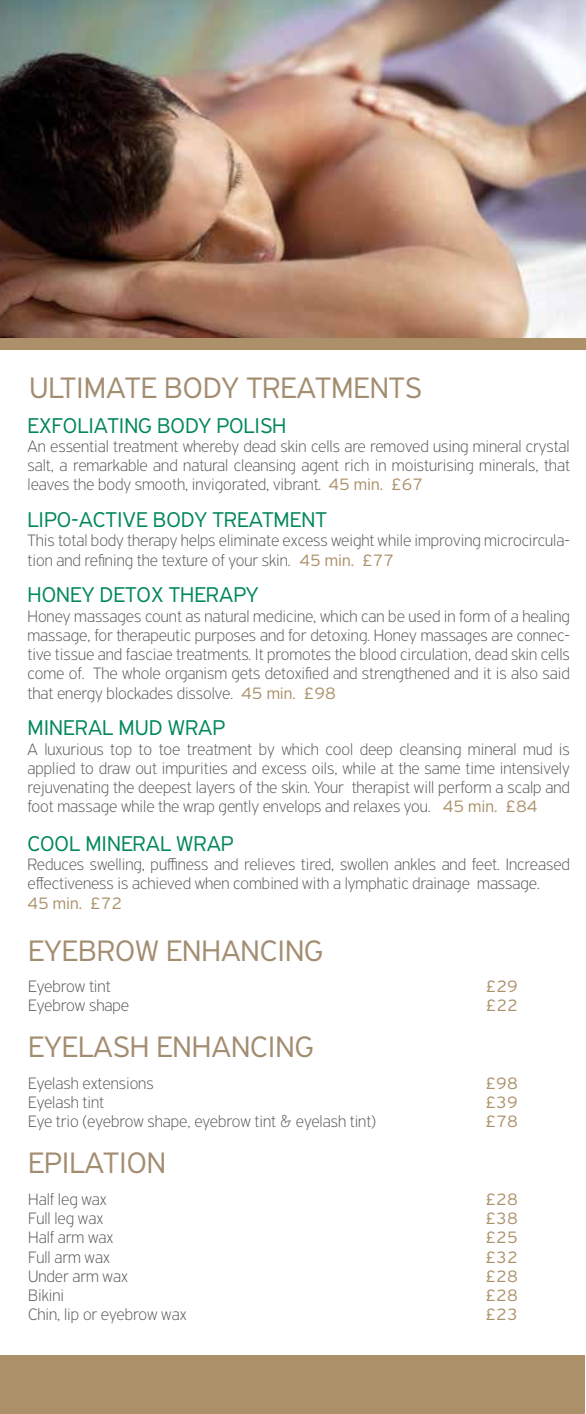
<style>
.page{position:relative;width:586px;height:1414px;background:#fff}
.page>*{position:absolute;margin:0;border:0;box-sizing:border-box;transform-origin:0 0}
.t1{font:300 31.5px "PF Highway Sans Pro";color:#a38d71}
.t2{font:300 22.75px "PF Highway Sans Pro";color:#00875a}
.t3{font:100 17.5px/19.2px "PF Highway Sans Pro";color:#58585a;text-align:justify}
.t4{font:300 17.5px "PF Highway Sans Pro";color:#ab906a}
.s1{font-weight:300;color:#ab906a}
</style>
<div class="page">
<div style="left:0;top:1355px;width:584px;height:59px;background:#ab906a"></div>
<img style="left:0;top:0;width:585px;height:339px">
<div style="left:0;top:339px;width:585px;height:11px;background:#ab906a"></div>
<h1 class="t1" style="left:29px;top:369px;width:394px">ULTIMATE BODY TREATMENTS</h1>
<h2 class="t2" style="left:28px;top:412px;width:260px">EXFOLIATING BODY POLISH</h2>
<p class="t3" style="left:28px;top:436px;width:543px">An essential treatment whereby dead skin cells are removed using mineral crystal salt, a remarkable and natural cleansing agent rich in moisturising minerals, that leaves the body smooth, invigorated, vibrant. <span class="s1">45 min. £67</span></p>
<h2 class="t2" style="left:28px;top:506px;width:300px">LIPO-ACTIVE BODY TREATMENT</h2>
<p class="t3" style="left:28px;top:531px;width:543px">This total body therapy helps eliminate excess weight while improving microcircula&shy;tion and refining the texture of your skin. <span class="s1">45 min. £77</span></p>
<h2 class="t2" style="left:28px;top:581px;width:232px">HONEY DETOX THERAPY</h2>
<p class="t3" style="left:28px;top:606px;width:543px">Honey massages count as natural medicine, which can be used in form of a healing massage, for therapeutic purposes and for detoxing. Honey massages are connec&shy;tive tissue and fasciae treatments. It promotes the blood circulation, dead skin cells come of. The whole organism gets detoxified and strengthened and it is also said that energy blockades dissolve. <span class="s1">45 min. £98</span></p>
<h2 class="t2" style="left:28px;top:714px;width:199px">MINERAL MUD WRAP</h2>
<p class="t3" style="left:28px;top:739px;width:543px">A luxurious top to toe treatment by which cool deep cleansing mineral mud is applied to draw out impurities and excess oils, while at the same time intensively rejuvenating the deepest layers of the skin. Your therapist will perform a scalp and foot massage while the wrap gently envelops and relaxes you. <span class="s1">45 min. £84</span></p>
<h2 class="t2" style="left:28px;top:830px;width:207px">COOL MINERAL WRAP</h2>
<p class="t3" style="left:28px;top:854px;width:543px">Reduces swelling, puffiness and relieves tired, swollen ankles and feet. Increased effectiveness is achieved when combined with a lymphatic drainage massage.</p>
<p class="t4" style="left:28px;top:893px;width:96px">45 min. £72</p>
<h1 class="t1" style="left:28px;top:932px;width:296px">EYEBROW ENHANCING</h1>
<p class="t3" style="left:28px;top:976px;width:84px">Eyebrow tint</p>
<p class="t4" style="left:485px;top:976px;width:34px">£29</p>
<p class="t3" style="left:28px;top:996px;width:102px">Eyebrow shape</p>
<p class="t4" style="left:485px;top:995px;width:34px">£22</p>
<h1 class="t1" style="left:28px;top:1028px;width:286px">EYELASH ENHANCING</h1>
<p class="t3" style="left:28px;top:1073px;width:127px">Eyelash extensions</p>
<p class="t4" style="left:485px;top:1073px;width:34px">£98</p>
<p class="t3" style="left:28px;top:1092px;width:77px">Eyelash tint</p>
<p class="t4" style="left:485px;top:1092px;width:34px">£39</p>
<p class="t3" style="left:28px;top:1112px;width:349px">Eye trio (eyebrow shape, eyebrow tint &amp; eyelash tint)</p>
<p class="t4" style="left:485px;top:1111px;width:34px">£78</p>
<h1 class="t1" style="left:28px;top:1144px;width:139px">EPILATION</h1>
<p class="t3" style="left:28px;top:1189px;width:80px">Half leg wax</p>
<p class="t4" style="left:485px;top:1189px;width:34px">£28</p>
<p class="t3" style="left:28px;top:1208px;width:77px">Full leg wax</p>
<p class="t4" style="left:485px;top:1208px;width:34px">£38</p>
<p class="t3" style="left:28px;top:1228px;width:87px">Half arm wax</p>
<p class="t4" style="left:485px;top:1227px;width:34px">£25</p>
<p class="t3" style="left:28px;top:1247px;width:83px">Full arm wax</p>
<p class="t4" style="left:485px;top:1246px;width:34px">£32</p>
<p class="t3" style="left:28px;top:1266px;width:101px">Under arm wax</p>
<p class="t4" style="left:485px;top:1266px;width:34px">£28</p>
<p class="t3" style="left:28px;top:1285px;width:38px">Bikini</p>
<p class="t4" style="left:485px;top:1285px;width:34px">£28</p>
<p class="t3" style="left:28px;top:1305px;width:160px">Chin, lip or eyebrow wax</p>
<p class="t4" style="left:485px;top:1304px;width:34px">£23</p>
</div>
